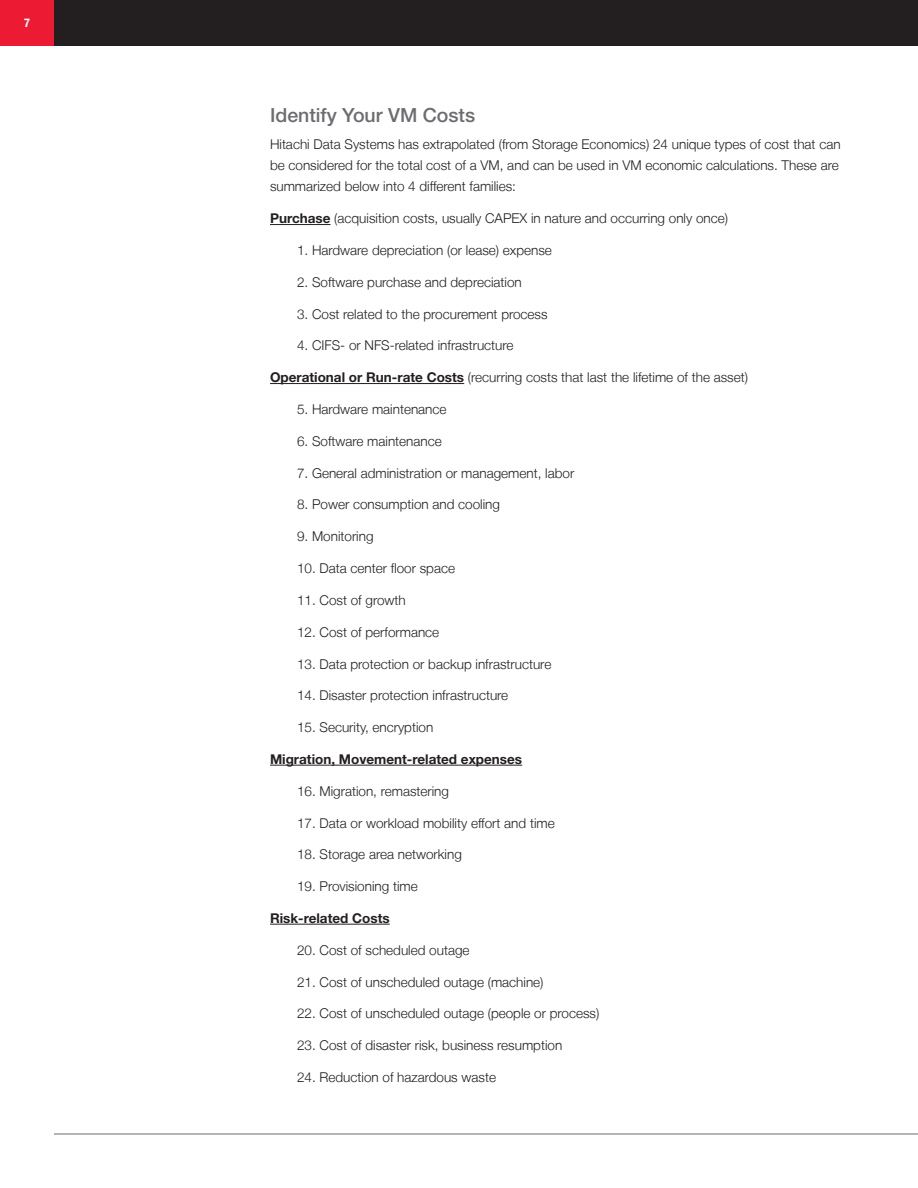
<style>
.page{position:relative;width:918px;height:1188px;background:#fff}
.page>*{position:absolute;margin:0;border:0;box-sizing:border-box;transform-origin:0 0}
.t1{font:500 19.5px "Helvetica Neue LT Std";color:#6c6d70}
.t2{font:300 13.5px/21px "Helvetica Neue LT";color:#231f20}
.t3{font:700 13.5px "Helvetica Neue LT Std";color:#231f20}
.t4{font:700 condensed 12px "Helvetica Neue LT Std";color:#fff}
.s1{font-family:"Helvetica Neue LT Std";font-weight:700}
</style>
<div class="page">
<hr style="left:54px;top:1134px;width:864px;height:1px;background:#6c6d70">
<div style="left:54px;top:0;width:864px;height:46px;background:#231f20"></div>
<div style="left:0;top:0;width:54px;height:46px;background:#ed1a33"></div>
<hr style="left:270px;top:224px;width:61px;height:1px;background:#231f20">
<hr style="left:270px;top:383px;width:194px;height:1px;background:#231f20">
<hr style="left:270px;top:765px;width:252px;height:1px;background:#231f20">
<hr style="left:270px;top:924px;width:120px;height:1px;background:#231f20">
<p class="t4" style="left:24px;top:16px;width:7px">7</p>
<h1 class="t1" style="left:270px;top:103px;width:207px">Identify Your VM Costs</h1>
<p class="t2" style="left:270px;top:134px;width:572px">Hitachi Data Systems has extrapolated (from Storage Economics) 24 unique types of cost that can be considered for the total cost of a VM, and can be used in VM economic calculations. These are summarized below into 4 different families:</p>
<p class="t2" style="left:270px;top:208px;width:460px"><span class="s1">Purchase</span> (acquisition costs, usually CAPEX in nature and occurring only once)</p>
<p class="t2" style="left:297px;top:239px;width:256px">1. Hardware depreciation (or lease) expense</p>
<p class="t2" style="left:297px;top:271px;width:226px">2. Software purchase and depreciation</p>
<p class="t2" style="left:297px;top:303px;width:252px">3. Cost related to the procurement process</p>
<p class="t2" style="left:297px;top:335px;width:218px">4. CIFS- or NFS-related infrastructure</p>
<p class="t2" style="left:270px;top:367px;width:480px"><span class="s1">Operational or Run-rate Costs</span> (recurring costs that last the lifetime of the asset)</p>
<p class="t2" style="left:297px;top:398px;width:151px">5. Hardware maintenance</p>
<p class="t2" style="left:297px;top:430px;width:146px">6. Software maintenance</p>
<p class="t2" style="left:297px;top:462px;width:279px">7. General administration or management, labor</p>
<p class="t2" style="left:297px;top:494px;width:205px">8. Power consumption and cooling</p>
<p class="t2" style="left:297px;top:526px;width:78px">9. Monitoring</p>
<p class="t2" style="left:297px;top:558px;width:160px">10. Data center floor space</p>
<p class="t2" style="left:297px;top:589px;width:110px">11. Cost of growth</p>
<p class="t2" style="left:297px;top:621px;width:144px">12. Cost of performance</p>
<p class="t2" style="left:297px;top:653px;width:256px">13. Data protection or backup infrastructure</p>
<p class="t2" style="left:297px;top:685px;width:213px">14. Disaster protection infrastructure</p>
<p class="t2" style="left:297px;top:717px;width:138px">15. Security, encryption</p>
<p class="t3" style="left:270px;top:751px;width:254px">Migration, Movement-related expenses</p>
<p class="t2" style="left:297px;top:780px;width:154px">16. Migration, remastering</p>
<p class="t2" style="left:297px;top:812px;width:259px">17. Data or workload mobility effort and time</p>
<p class="t2" style="left:297px;top:844px;width:166px">18. Storage area networking</p>
<p class="t2" style="left:297px;top:876px;width:122px">19. Provisioning time</p>
<p class="t3" style="left:270px;top:910px;width:121px">Risk-related Costs</p>
<p class="t2" style="left:297px;top:939px;width:174px">20. Cost of scheduled outage</p>
<p class="t2" style="left:297px;top:971px;width:248px">21. Cost of unscheduled outage (machine)</p>
<p class="t2" style="left:297px;top:1003px;width:304px">22. Cost of unscheduled outage (people or process)</p>
<p class="t2" style="left:297px;top:1035px;width:267px">23. Cost of disaster risk, business resumption</p>
<p class="t2" style="left:297px;top:1066px;width:201px">24. Reduction of hazardous waste</p>
</div>
